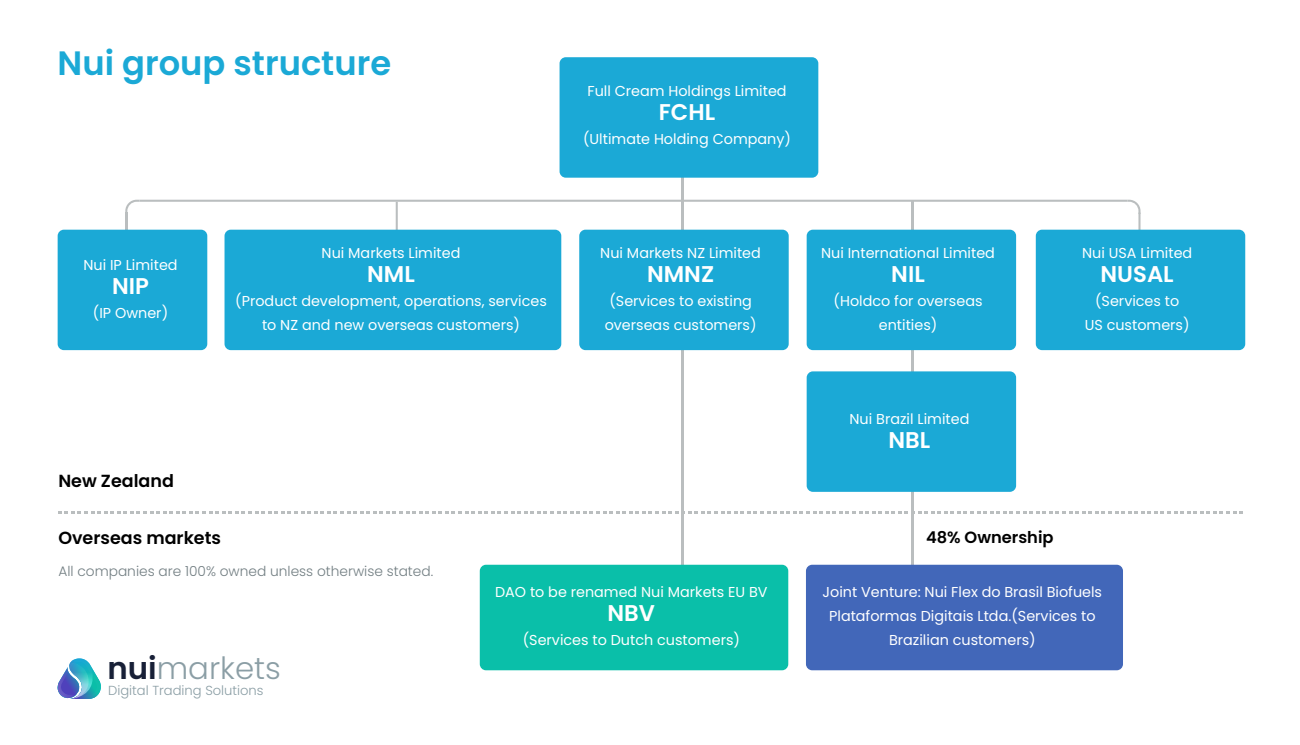
<style>
.page{position:relative;width:1300px;height:745px;background:#fff}
.page>*{position:absolute;margin:0;border:0;box-sizing:border-box;transform-origin:0 0}
.t1{font:600 33.75px "Poppins";color:#1ba9d6}
.t2{font:300 30.62px "Poppins";color:#8b9ea5}
.t3{font:600 22.75px "Poppins";color:#fff}
.t4{font:600 17.5px "Poppins";color:#000}
.t5{font:600 16.25px "Poppins";color:#000}
.t6{font:14.38px/24px "Poppins";color:#fff;text-align:center}
.t7{font:300 13.75px "Poppins";color:#727e82}
.t8{font:300 13.12px "Poppins";color:#8b9ea5}
.s1{font-weight:600;color:#182037}
</style>
<div class="page">
<svg style="left:58px;top:658px;width:43px;height:40px"></svg>
<svg style="left:1127px;top:200px;width:13px;height:12px"></svg>
<svg style="left:125px;top:200px;width:15px;height:12px"></svg>
<hr style="left:140px;top:200px;width:987px;height:2px;background:#babebf">
<svg style="left:58px;top:511px;width:1185px;height:2px"></svg>
<hr style="left:125px;top:212px;width:2px;height:75px;background:#babebf">
<hr style="left:1138px;top:212px;width:2px;height:75px;background:#babebf">
<hr style="left:396px;top:202px;width:2px;height:75px;background:#babebf">
<hr style="left:681px;top:202px;width:2px;height:369px;background:#babebf">
<hr style="left:911px;top:202px;width:2px;height:383px;background:#babebf">
<hr style="left:681px;top:126px;width:2px;height:75px;background:#babebf">
<div style="left:559px;top:57px;width:259px;height:121px;background:#1ba9d6;border-radius:6px"></div>
<div style="left:58px;top:230px;width:149px;height:120px;background:#1ba9d6;border-radius:6px"></div>
<div style="left:224px;top:230px;width:337px;height:120px;background:#1ba9d6;border-radius:6px"></div>
<div style="left:579px;top:230px;width:209px;height:120px;background:#1ba9d6;border-radius:6px"></div>
<div style="left:806px;top:230px;width:210px;height:120px;background:#1ba9d6;border-radius:6px"></div>
<div style="left:806px;top:371px;width:210px;height:120px;background:#1ba9d6;border-radius:6px"></div>
<div style="left:480px;top:564px;width:308px;height:106px;background:#0abfa9;border-radius:6px"></div>
<div style="left:1035px;top:230px;width:210px;height:120px;background:#1ba9d6;border-radius:6px"></div>
<div style="left:806px;top:564px;width:316px;height:106px;background:#4267b9;border-radius:6px"></div>
<h1 class="t1" style="left:58px;top:44px;width:335px">Nui group structure</h1>
<p class="t6" style="left:587px;top:79px;width:201px">Full Cream Holdings Limited</p>
<h3 class="t3" style="left:659px;top:99px;width:58px">FCHL</h3>
<p class="t6" style="left:583px;top:127px;width:209px">(Ultimate Holding Company)</p>
<p class="t6" style="left:83px;top:253px;width:96px">Nui IP Limited</p>
<h3 class="t3" style="left:112px;top:273px;width:38px">NIP</h3>
<p class="t6" style="left:93px;top:301px;width:77px">(IP Owner)</p>
<p class="t6" style="left:321px;top:241px;width:140px">Nui Markets Limited</p>
<h3 class="t3" style="left:367px;top:261px;width:49px">NML</h3>
<p class="t6" style="left:235px;top:289px;width:313px">(Product development, operations, services to NZ and new overseas customers)</p>
<p class="t6" style="left:600px;top:241px;width:162px">Nui Markets NZ Limited</p>
<h3 class="t3" style="left:647px;top:261px;width:68px">NMNZ</h3>
<p class="t6" style="left:604px;top:289px;width:153px">(Services to existing overseas customers)</p>
<p class="t4" style="left:58px;top:470px;width:117px">New Zealand</p>
<p class="t4" style="left:58px;top:527px;width:164px">Overseas markets</p>
<p class="t7" style="left:58px;top:563px;width:376px">All companies are 100% owned unless otherwise stated.</p>
<h2 class="t2" style="left:107px;top:650px;width:175px"><span class="s1">nui</span>markets</h2>
<p class="t8" style="left:108px;top:682px;width:157px">Digital Trading Solutions</p>
<p class="t6" style="left:495px;top:579px;width:274px">DAO to be renamed Nui Markets EU BV</p>
<h3 class="t3" style="left:607px;top:599px;width:49px">NBV</h3>
<p class="t6" style="left:522px;top:627px;width:219px">(Services to Dutch customers)</p>
<p class="t6" style="left:821px;top:241px;width:175px">Nui International Limited</p>
<h3 class="t3" style="left:891px;top:261px;width:35px">NIL</h3>
<p class="t6" style="left:833px;top:289px;width:150px">(Holdco for overseas entities)</p>
<p class="t6" style="left:849px;top:407px;width:121px">Nui Brazil Limited</p>
<h3 class="t3" style="left:888px;top:427px;width:43px">NBL</h3>
<p class="t6" style="left:1082px;top:241px;width:112px">Nui USA Limited</p>
<h3 class="t3" style="left:1100px;top:261px;width:75px">NUSAL</h3>
<p class="t6" style="left:1084px;top:289px;width:106px">(Services to<br>US customers)</p>
<p class="t5" style="left:926px;top:528px;width:129px">48% Ownership</p>
<p class="t6" style="left:822px;top:579px;width:281px">Joint Venture: Nui Flex do Brasil Biofuels<br>Plataformas Digitais Ltda.(Services to<br>Brazilian customers)</p>
</div>
